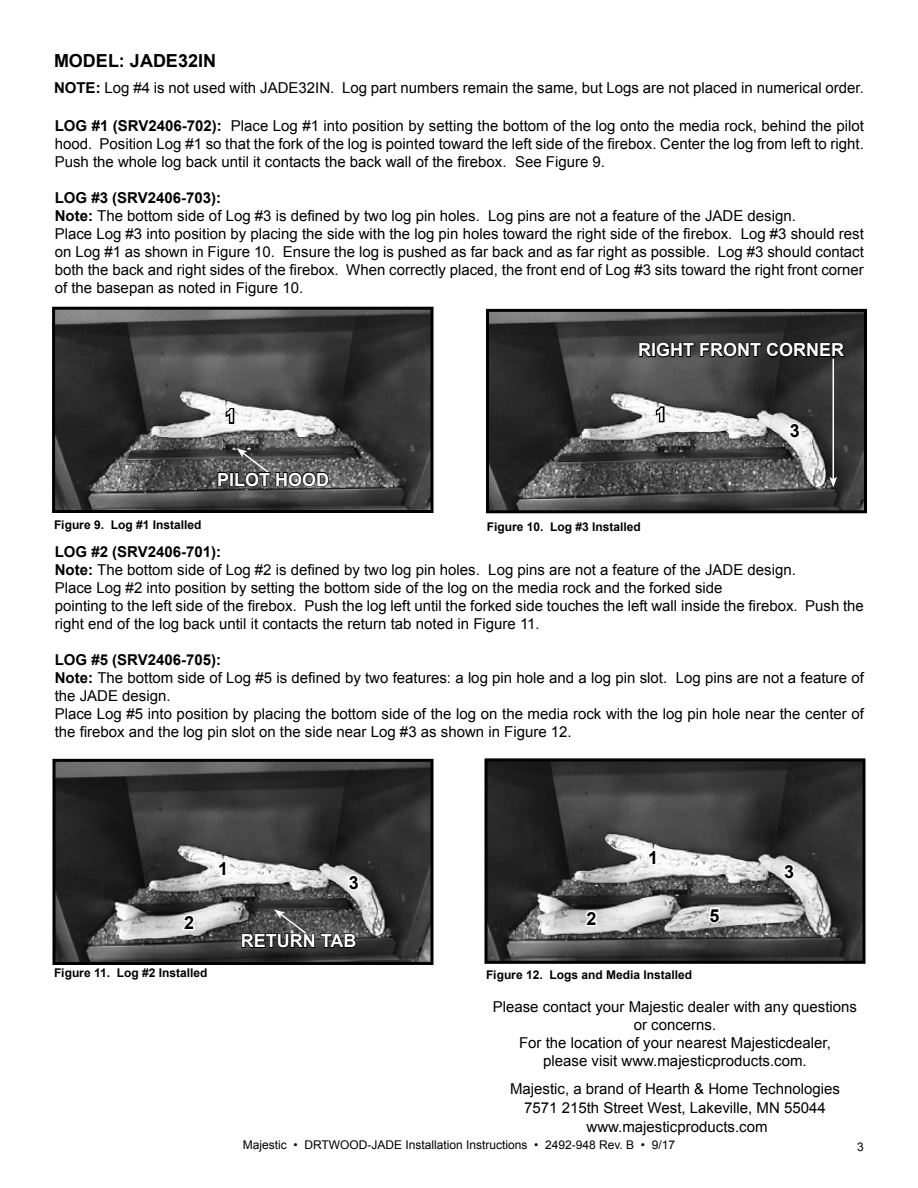
<style>
.page{position:relative;width:918px;height:1188px;background:#fff}
.page>*{position:absolute;margin:0;border:0;box-sizing:border-box;transform-origin:0 0}
.t1{font:700 18px "Arial";color:#fff}
.t2{font:700 18px "Arial";color:#000}
.t3{font:15px/18px "Arial";color:#000}
.t4{font:700 12px "Arial";color:#000}
.t5{font:12px "Arial";color:#000}
.s1{font-weight:700}
</style>
<div class="page">
<img style="left:488px;top:762px;width:374px;height:198px">
<div style="left:484px;top:758px;width:382px;height:206px;border:3px solid #000"></div>
<img style="left:56px;top:763px;width:374px;height:198px">
<div style="left:52px;top:759px;width:382px;height:206px;border:3px solid #000"></div>
<img style="left:490px;top:313px;width:373px;height:196px">
<div style="left:486px;top:309px;width:381px;height:204px;border:3px solid #000"></div>
<img style="left:56px;top:311px;width:374px;height:198px">
<div style="left:52px;top:307px;width:382px;height:206px;border:3px solid #000"></div>
<svg style="left:781px;top:861px;width:16px;height:21px"></svg>
<svg style="left:346px;top:872px;width:16px;height:20px"></svg>
<svg style="left:787px;top:421px;width:16px;height:20px"></svg>
<svg style="left:707px;top:906px;width:16px;height:19px"></svg>
<svg style="left:646px;top:847px;width:12px;height:20px"></svg>
<svg style="left:217px;top:859px;width:11px;height:19px"></svg>
<svg style="left:583px;top:908px;width:16px;height:20px"></svg>
<svg style="left:181px;top:912px;width:16px;height:20px"></svg>
<svg style="left:224px;top:406px;width:12px;height:19px"></svg>
<svg style="left:654px;top:405px;width:12px;height:19px"></svg>
<svg style="left:217px;top:448px;width:113px;height:39px;background:#4b4b4b"></svg>
<svg style="left:241px;top:909px;width:116px;height:40px;background:#414141"></svg>
<svg style="left:638px;top:341px;width:209px;height:17px;background:#1f1f1f"></svg>
<hr style="left:833px;top:359px;width:1px;height:120px;background:#fff">
<svg style="left:829px;top:477px;width:8px;height:10px"></svg>
<p class="t2" style="left:54px;top:49px;width:164px">MODEL: JADE32IN</p>
<p class="t3" style="left:54px;top:79px;width:811px"><span class="s1">NOTE:</span> Log #4 is not used with JADE32IN. Log part numbers remain the same, but Logs are not placed in numerical order.</p>
<p class="t3" style="left:55px;top:117px;width:811px;text-align:justify"><span class="s1">LOG #1 (SRV2406-702):</span> Place Log #1 into position by setting the bottom of the log onto the media rock, behind the pilot hood. Position Log #1 so that the fork of the log is pointed toward the left side of the firebox. Center the log from left to right.<br>Push the whole log back until it contacts the back wall of the firebox. See Figure 9.</p>
<p class="t3" style="left:55px;top:189px;width:811px"><span class="s1">LOG #3 (SRV2406-703):<br>Note:</span> The bottom side of Log #3 is defined by two log pin holes. Log pins are not a feature of the JADE design.<br>Place Log #3 into position by placing the side with the log pin holes toward the right side of the firebox. Log #3 should rest on Log #1 as shown in Figure 10. Ensure the log is pushed as far back and as far right as possible. Log #3 should contact both the back and right sides of the firebox. When correctly placed, the front end of Log #3 sits toward the right front corner of the basepan as noted in Figure 10.</p>
<p class="t1" style="left:638px;top:338px;width:207px">RIGHT FRONT CORNER</p>
<p class="t1" style="left:226px;top:404px;width:12px">1</p>
<p class="t1" style="left:656px;top:402px;width:12px">1</p>
<p class="t1" style="left:217px;top:467px;width:114px">PILOT HOOD</p>
<p class="t4" style="left:54px;top:517px;width:149px">Figure 9. Log #1 Installed</p>
<p class="t4" style="left:487px;top:519px;width:156px">Figure 10. Log #3 Installed</p>
<p class="t2" style="left:790px;top:419px;width:12px">3</p>
<p class="t3" style="left:55px;top:543px;width:811px"><span class="s1">LOG #2 (SRV2406-701):<br>Note:</span> The bottom side of Log #2 is defined by two log pin holes. Log pins are not a feature of the JADE design.<br>Place Log #2 into position by setting the bottom side of the log on the media rock and the forked side<br>pointing to the left side of the firebox. Push the log left until the forked side touches the left wall inside the firebox. Push the right end of the log back until it contacts the return tab noted in Figure 11.</p>
<p class="t3" style="left:55px;top:651px;width:811px"><span class="s1">LOG #5 (SRV2406-705):<br>Note:</span> The bottom side of Log #5 is defined by two features: a log pin hole and a log pin slot. Log pins are not a feature of the JADE design.<br>Place Log #5 into position by placing the bottom side of the log on the media rock with the log pin hole near the center of the firebox and the log pin slot on the side near Log #3 as shown in Figure 12.</p>
<p class="t2" style="left:218px;top:857px;width:12px">1</p>
<p class="t2" style="left:349px;top:871px;width:12px">3</p>
<p class="t2" style="left:184px;top:911px;width:12px">2</p>
<p class="t2" style="left:586px;top:906px;width:12px">2</p>
<p class="t1" style="left:241px;top:929px;width:117px">RETURN TAB</p>
<p class="t2" style="left:648px;top:845px;width:12px">1</p>
<p class="t4" style="left:54px;top:965px;width:155px">Figure 11. Log #2 Installed</p>
<p class="t4" style="left:486px;top:967px;width:208px">Figure 12. Logs and Media Installed</p>
<p class="t2" style="left:710px;top:903px;width:12px">5</p>
<p class="t2" style="left:784px;top:860px;width:12px">3</p>
<p class="t3" style="left:493px;top:998px;width:366px;text-align:center">Please contact your Majestic dealer with any questions or concerns.<br>For the location of your nearest Majesticdealer,<br>please visit www.majesticproducts.com.</p>
<p class="t3" style="left:510px;top:1079px;width:331px;line-height:19.2px;text-align:center">Majestic, a brand of Hearth &amp; Home Technologies<br>7571 215th Street West, Lakeville, MN 55044 www.majesticproducts.com</p>
<p class="t5" style="left:243px;top:1137px;width:434px">Majestic • DRTWOOD-JADE Installation Instructions • 2492-948 Rev. B • 9/17</p>
<p class="t5" style="left:857px;top:1139px;width:8px">3</p>
</div>
